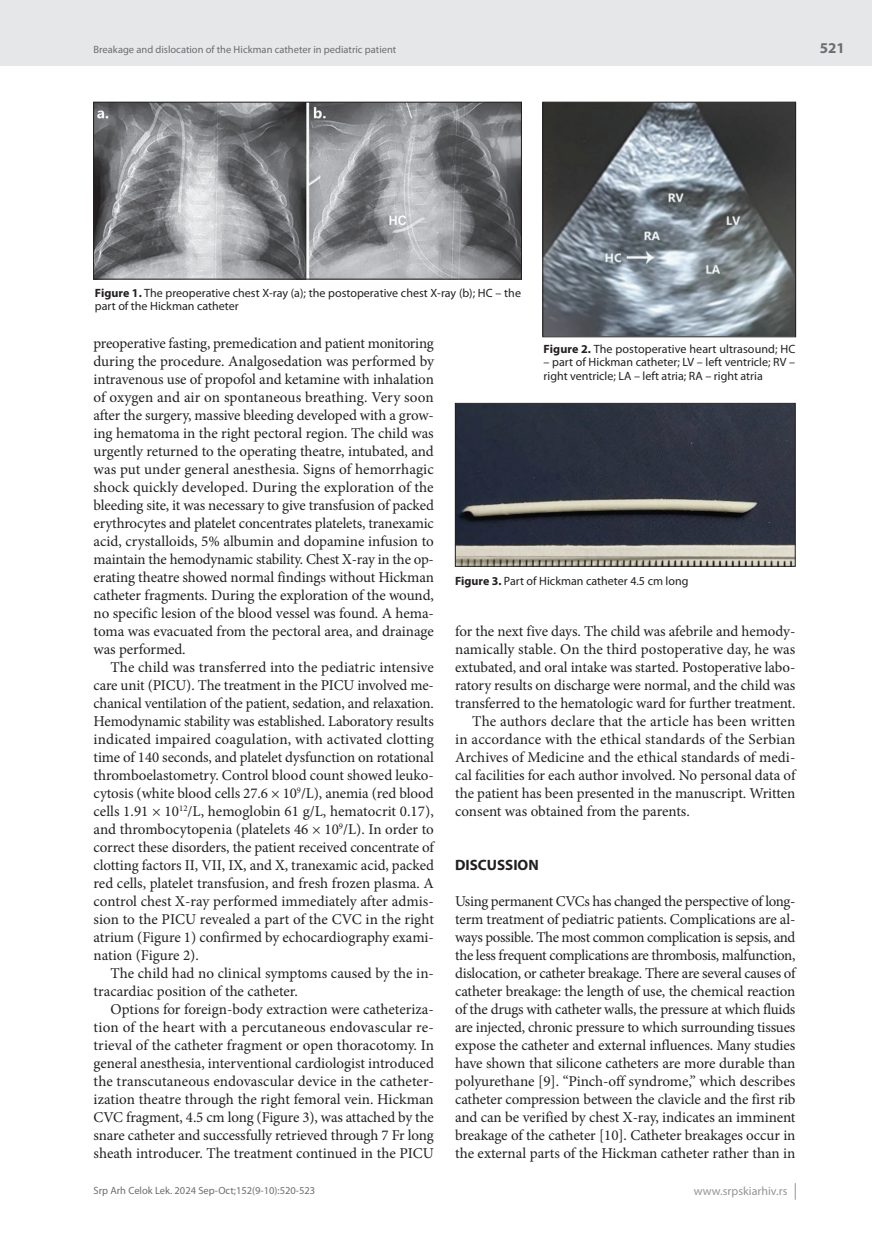
<style>
.page{position:relative;width:872px;height:1234px;background:#fff}
.page>*{position:absolute;margin:0;border:0;box-sizing:border-box;transform-origin:0 0}
.t1{font:15px/18px "Minion Pro";color:#231f20;text-align:justify}
.t2{font:700 15px "Myriad Pro";color:#231f20}
.t3{font:700 15px "Myriad Pro";color:#6c6d70}
.t4{font:12px/13.5px "Myriad Pro";color:#231f20}
.t5{font:12px "Myriad Pro";color:#939598}
.t6{font:10.5px "Myriad Pro";color:#6c6d70}
.s1{font-weight:700}
</style>
<div class="page">
<div style="left:0;top:0;width:872px;height:66px;background:#e6e7e9"></div>
<svg style="left:795px;top:1183px;width:1px;height:16px"></svg>
<img style="left:96px;top:104px;width:423px;height:173px">
<div style="left:94px;top:102px;width:427px;height:177px;border:1px solid #231f20"></div>
<img style="left:545px;top:104px;width:248px;height:231px">
<div style="left:543px;top:102px;width:252px;height:235px;border:1px solid #231f20"></div>
<img style="left:457px;top:405px;width:336px;height:159px">
<div style="left:455px;top:403px;width:340px;height:163px;border:1px solid #231f20"></div>
<p class="t6" style="left:94px;top:43px;width:304px">Breakage and dislocation of the Hickman catheter in pediatric patient</p>
<p class="t3" style="left:820px;top:38px;width:26px">521</p>
<p class="t4" style="left:95px;top:286px;width:427px"><span class="s1">Figure 1.</span> The preoperative chest X-ray (a); the postoperative chest X-ray (b); HC – the part of the Hickman catheter</p>
<p class="t1" style="left:94px;top:334px;width:342px">preoperative fasting, premedication and patient monitoring during the procedure. Analgosedation was performed by intravenous use of propofol and ketamine with inhalation of oxygen and air on spontaneous breathing. Very soon after the surgery, massive bleeding developed with a grow&shy;ing hematoma in the right pectoral region. The child was urgently returned to the operating theatre, intubated, and was put under general anesthesia. Signs of hemorrhagic shock quickly developed. During the exploration of the bleeding site, it was necessary to give transfusion of packed erythrocytes and platelet concentrates platelets, tranexamic acid, crystalloids, 5% albumin and dopamine infusion to maintain the hemodynamic stability. Chest X-ray in the op&shy;erating theatre showed normal findings without Hickman catheter fragments. During the exploration of the wound, no specific lesion of the blood vessel was found. A hema&shy;toma was evacuated from the pectoral area, and drainage was performed.</p>
<p class="t1" style="left:94px;top:658px;width:342px;text-indent:17px">The child was transferred into the pediatric intensive care unit (PICU). The treatment in the PICU involved me&shy;chanical ventilation of the patient, sedation, and relaxation.<br>Hemodynamic stability was established. Laboratory results indicated impaired coagulation, with activated clotting time of 140 seconds, and platelet dysfunction on rotational thromboelastometry. Control blood count showed leuko&shy;cytosis (white blood cells 27.6 × 10<sup>9</sup>/L), anemia (red blood cells 1.91 × 10<sup>12</sup>/L, hemoglobin 61 g/L, hematocrit 0.17), and thrombocytopenia (platelets 46 × 10<sup>9</sup>/L). In order to correct these disorders, the patient received concentrate of clotting factors II, VII, IX, and X, tranexamic acid, packed red cells, platelet transfusion, and fresh frozen plasma. A control chest X-ray performed immediately after admis&shy;sion to the PICU revealed a part of the CVC in the right atrium (Figure 1) confirmed by echocardiography exami&shy;nation (Figure 2).</p>
<p class="t1" style="left:94px;top:964px;width:342px;text-indent:17px">The child had no clinical symptoms caused by the in&shy;tracardiac position of the catheter.</p>
<p class="t1" style="left:94px;top:1000px;width:342px;text-indent:17px">Options for foreign-body extraction were catheteriza&shy;tion of the heart with a percutaneous endovascular re&shy;trieval of the catheter fragment or open thoracotomy. In general anesthesia, interventional cardiologist introduced the transcutaneous endovascular device in the catheter&shy;ization theatre through the right femoral vein. Hickman CVC fragment, 4.5 cm long (Figure 3), was attached by the snare catheter and successfully retrieved through 7 Fr long sheath introducer. The treatment continued in the PICU</p>
<p class="t4" style="left:543px;top:341px;width:253px"><span class="s1">Figure 2.</span> The postoperative heart ultrasound; HC</p>
<p class="t4" style="left:543px;top:355px;width:253px">– part of Hickman catheter; LV – left ventricle; RV – right ventricle; LA – left atria; RA – right atria</p>
<p class="t4" style="left:455px;top:574px;width:235px"><span class="s1">Figure 3.</span> Part of Hickman catheter 4.5 cm long</p>
<p class="t1" style="left:455px;top:622px;width:342px">for the next five days. The child was afebrile and hemody-</p>
<p class="t1" style="left:455px;top:640px;width:342px">namically stable. On the third postoperative day, he was</p>
<p class="t1" style="left:455px;top:658px;width:342px">extubated, and oral intake was started. Postoperative labo-</p>
<p class="t1" style="left:455px;top:676px;width:342px">ratory results on discharge were normal, and the child was</p>
<p class="t1" style="left:455px;top:694px;width:342px">transferred to the hematologic ward for further treatment.</p>
<p class="t1" style="left:472px;top:712px;width:325px">The authors declare that the article has been written</p>
<p class="t1" style="left:455px;top:730px;width:342px">in accordance with the ethical standards of the Serbian</p>
<p class="t1" style="left:455px;top:748px;width:342px">Archives of Medicine and the ethical standards of medi-</p>
<p class="t1" style="left:455px;top:766px;width:342px">cal facilities for each author involved. No personal data of</p>
<p class="t1" style="left:455px;top:784px;width:342px">the patient has been presented in the manuscript. Written</p>
<p class="t1" style="left:455px;top:802px;width:236px">consent was obtained from the parents.</p>
<p class="t2" style="left:455px;top:855px;width:85px">DISCUSSION</p>
<p class="t1" style="left:455px;top:892px;width:342px">Using permanent CVCs has changed the perspective of long&shy;term treatment of pediatric patients. Complications are al&shy;ways possible. The most common complication is sepsis, and the less frequent complications are thrombosis, malfunction, dislocation, or catheter breakage. There are several causes of catheter breakage: the length of use, the chemical reaction of the drugs with catheter walls, the pressure at which fluids are injected, chronic pressure to which surrounding tissues expose the catheter and external influences. Many studies have shown that silicone catheters are more durable than polyurethane [9]. “Pinch-off syndrome,” which describes catheter compression between the clavicle and the first rib and can be verified by chest X-ray, indicates an imminent breakage of the catheter [10]. Catheter breakages occur in the external parts of the Hickman catheter rather than in</p>
<p class="t6" style="left:94px;top:1184px;width:223px">Srp Arh Celok Lek. 2024 Sep-Oct;152(9-10):520-523</p>
<p class="t5" style="left:694px;top:1183px;width:95px">www.srpskiarhiv.rs</p>
</div>
